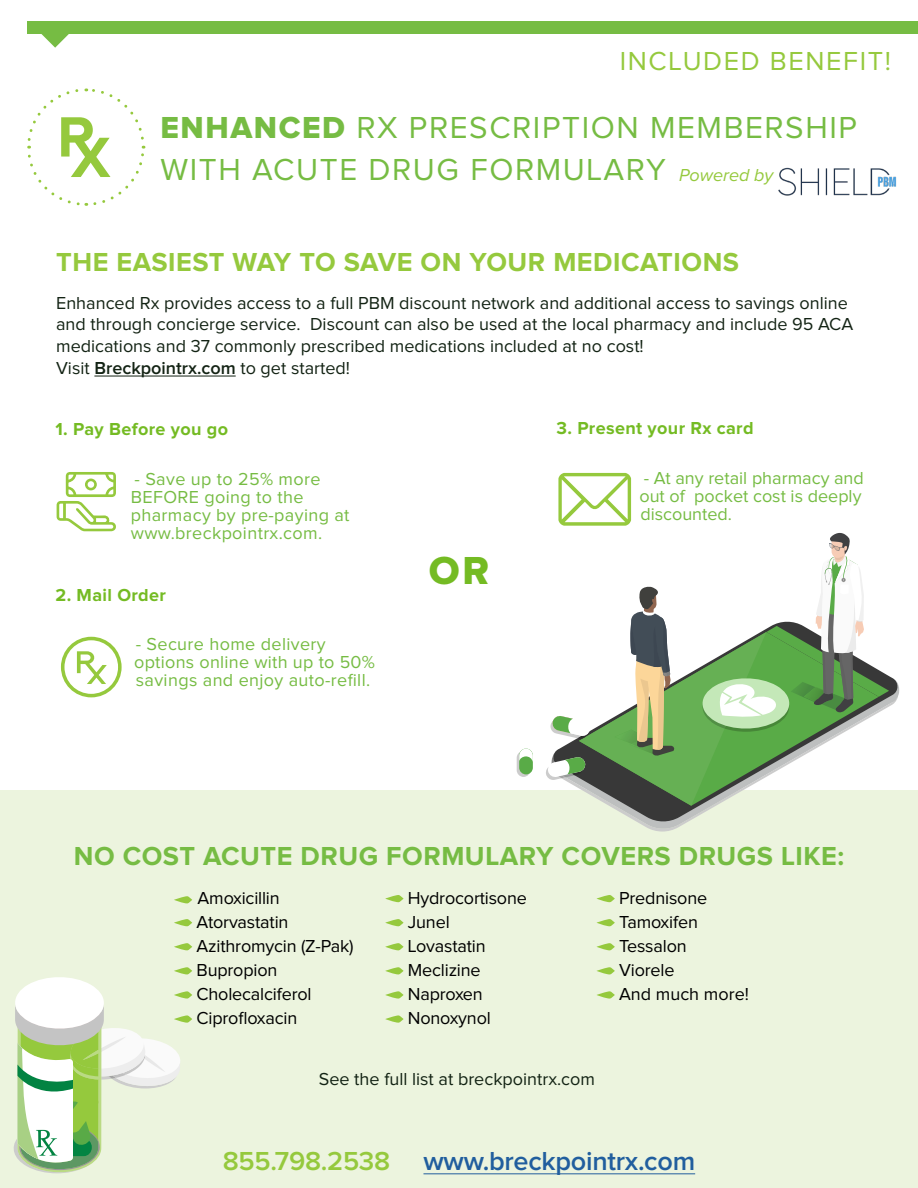
<style>
.page{position:relative;width:918px;height:1188px;background:#fff}
.page>*{position:absolute;margin:0;border:0;box-sizing:border-box;transform-origin:0 0}
.t1{font:40.5px "Proxima Nova Extrabld";color:#74bb23}
.t2{font:31.5px/42px "Proxima Nova";letter-spacing:.05em;color:#76bc43}
.t3{font:700 27px "Proxima Nova";letter-spacing:.02em;color:#76bc43}
.t4{font:700 27px "Proxima Nova";letter-spacing:.02em;color:#95c93d}
.t5{font:600 27px "Proxima Nova";letter-spacing:-.01em;color:#215e9e}
.t6{font:27px "Proxima Nova";letter-spacing:.06em;color:#95c93d}
.t7{font:18px/21.6px "Proxima Nova";color:#132314}
.t8{font:18px/24.2px "Proxima Nova";letter-spacing:-.01em;color:#000}
.t9{font:18px/18px "Proxima Nova";letter-spacing:.02em;color:#76bc43}
.t10{font:18px/18px "Proxima Nova";color:#76bc43}
.t11{font:700 18px "Proxima Nova";letter-spacing:.02em;color:#74bb23}
.t12{font:italic 18px "Proxima Nova";color:#95c93d}
.s1{font-family:"Proxima Nova Extrabld"}
.s2{font-weight:600}
.s3{color:#95c93d}
</style>
<div class="page">
<svg style="left:27px;top:88px;width:119px;height:118px"></svg>
<div style="left:27px;top:21px;width:891px;height:13px;background:#76bc43"></div>
<svg style="left:41px;top:34px;width:28px;height:14px"></svg>
<div style="left:0;top:791px;width:918px;height:397px;background:#ecf4de"></div>
<hr style="left:94px;top:376px;width:142px;height:1px;background:#132314">
<img style="left:778px;top:167px;width:118px;height:28px">
<hr style="left:423px;top:1174px;width:272px;height:1px;background:#215e9e">
<svg style="left:174px;top:896px;width:18px;height:7px"></svg>
<svg style="left:174px;top:919px;width:18px;height:7px"></svg>
<svg style="left:174px;top:943px;width:18px;height:7px"></svg>
<svg style="left:385px;top:895px;width:19px;height:7px"></svg>
<svg style="left:385px;top:919px;width:19px;height:7px"></svg>
<svg style="left:385px;top:943px;width:19px;height:7px"></svg>
<svg style="left:385px;top:967px;width:19px;height:7px"></svg>
<svg style="left:385px;top:991px;width:19px;height:8px"></svg>
<svg style="left:385px;top:1015px;width:19px;height:8px"></svg>
<svg style="left:596px;top:895px;width:19px;height:7px"></svg>
<svg style="left:596px;top:919px;width:19px;height:7px"></svg>
<svg style="left:596px;top:943px;width:19px;height:7px"></svg>
<svg style="left:596px;top:967px;width:19px;height:7px"></svg>
<svg style="left:596px;top:991px;width:19px;height:8px"></svg>
<svg style="left:13px;top:967px;width:179px;height:207px"></svg>
<svg style="left:610px;top:806px;width:105px;height:17px"></svg>
<svg style="left:517px;top:749px;width:16px;height:28px"></svg>
<svg style="left:545px;top:473px;width:354px;height:333px"></svg>
<svg style="left:57px;top:472px;width:59px;height:59px"></svg>
<svg style="left:61px;top:637px;width:61px;height:60px"></svg>
<h3 class="t6" style="left:620px;top:49px;width:273px">INCLUDED BENEFIT!</h3>
<h2 class="t2" style="left:160px;top:108px;width:698px"><span class="s1">ENHANCED</span> RX PRESCRIPTION MEMBERSHIP<br>WITH ACUTE DRUG FORMULARY</h2>
<p class="t12" style="left:679px;top:162px;width:96px">Powered by</p>
<h3 class="t4" style="left:56px;top:250px;width:684px">THE EASIEST WAY TO SAVE ON YOUR MEDICATIONS</h3>
<p class="t7" style="left:56px;top:293px;width:799px">Enhanced Rx provides access to a full PBM discount network and additional access to savings online and through concierge service. Discount can also be used at the local pharmacy and include 95 ACA medications and 37 commonly prescribed medications included at no cost!<br>Visit <span class="s2">Breckpointrx.com</span> to get started!</p>
<p class="t11" style="left:56px;top:421px;width:174px">1. Pay Before you go</p>
<p class="t9" style="left:131px;top:471px;width:220px">- Save up to 25% more<br>BEFORE going to the pharmacy by pre-paying at www.breckpointrx.com.</p>
<p class="t11" style="left:56px;top:587px;width:112px">2. Mail Order</p>
<p class="t9" style="left:134px;top:636px;width:242px">- Secure home delivery options online with up to 50% savings and enjoy auto-refill.</p>
<h1 class="t1" style="left:429px;top:552px;width:62px">OR</h1>
<p class="t11" style="left:556px;top:420px;width:199px">3. Present your Rx card</p>
<p class="t10" style="left:639px;top:470px;width:226px">- At any retail pharmacy and out of pocket cost is deeply discounted.</p>
<h3 class="t3" style="left:74px;top:844px;width:772px">NO COST ACUTE DRUG FORMULARY COVERS DRUGS LIKE:</h3>
<p class="t8" style="left:197px;top:886px;width:159px">Amoxicillin<br>Atorvastatin<br>Azithromycin (Z-Pak)<br>Bupropion<br>Cholecalciferol<br>Ciprofloxacin</p>
<p class="t8" style="left:408px;top:886px;width:121px">Hydrocortisone<br>Junel<br>Lovastatin<br>Meclizine<br>Naproxen<br>Nonoxynol</p>
<p class="t8" style="left:619px;top:886px;width:131px">Prednisone<br>Tamoxifen<br>Tessalon<br>Viorele<br>And much more!</p>
<p class="t7" style="left:319px;top:1069px;width:278px">See the full list at breckpointrx.com</p>
<h3 class="t5" style="left:223px;top:1149px;width:474px"><span class="s3">855.798.2538</span> www.breckpointrx.com</h3>
</div>
